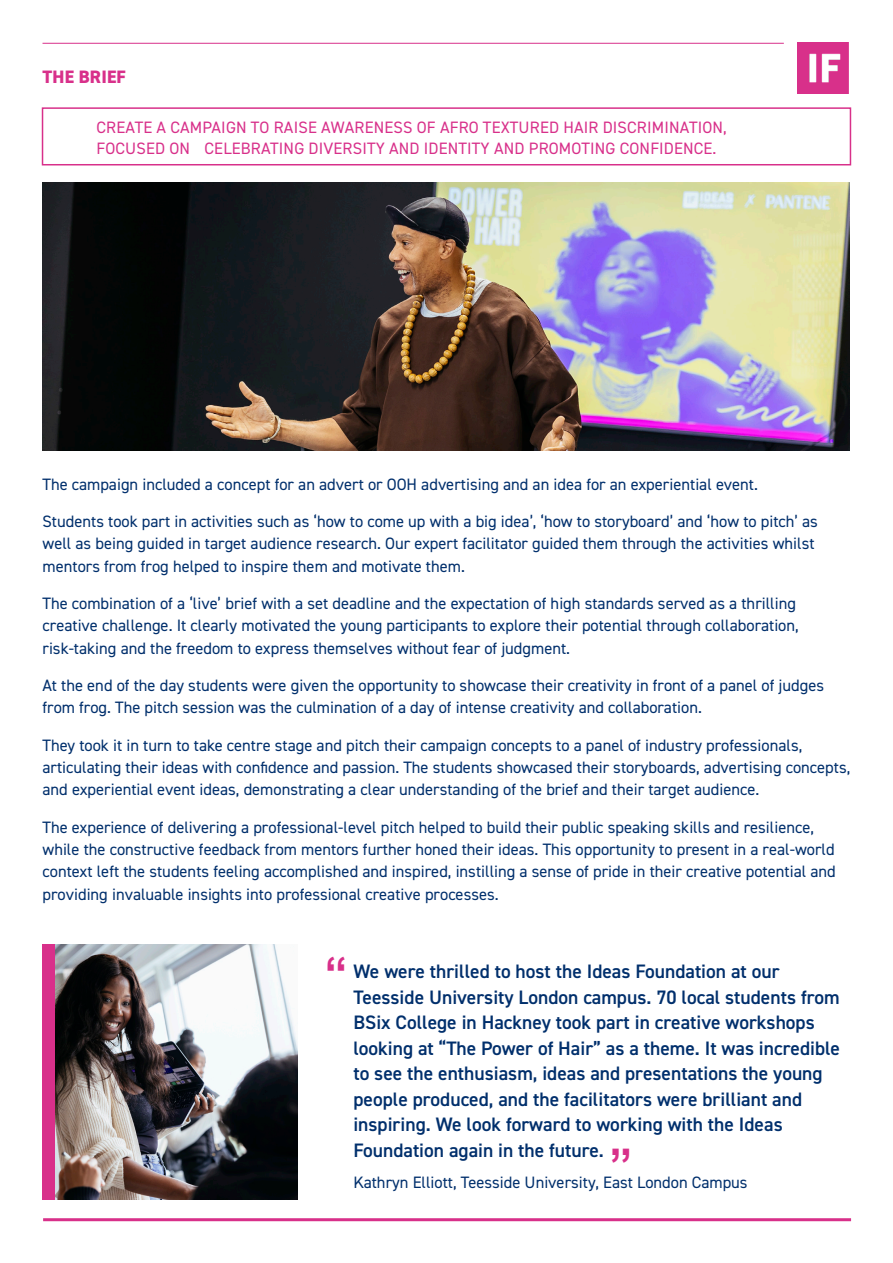
<style>
.page{position:relative;width:893px;height:1263px;background:#fff}
.page>*{position:absolute;margin:0;border:0;box-sizing:border-box;transform-origin:0 0}
.Body_Text{font:700 45px "Arial";color:#d8308a}
.Body_Text-2{font:600 19.5px/25.5px "DIN2014";color:#002f6c}
.Body_Text-3{font:800 18px "DIN2014";letter-spacing:.01em;color:#d8308a}
.Body_Text-4{font:16.5px/22.4px "DIN2014";color:#002f6c}
.Body_Text-5{font:16.5px "DIN2014";letter-spacing:.01em;color:#d8308a}
</style>
<div class="page">
<hr style="left:43px;top:43px;width:741px;height:1px;background:#d8308a">
<hr style="left:43px;top:1218px;width:808px;height:3px;background:#d8308a">
<img style="left:798px;top:43px;width:50px;height:51px">
<div style="left:42px;top:107px;width:809px;height:58px;border:2px solid #d8308a"></div>
<img style="left:55px;top:944px;width:243px;height:255px">
<div style="left:43px;top:944px;width:12px;height:255px;background:#d8308a"></div>
<img style="left:43px;top:183px;width:806px;height:268px">
<p class="Body_Text-3" style="left:43px;top:65px;width:85px">THE BRIEF</p>
<p class="Body_Text-5" style="left:97px;top:117px;width:632px">CREATE A CAMPAIGN TO RAISE AWARENESS OF AFRO TEXTURED HAIR DISCRIMINATION,</p>
<p class="Body_Text-5" style="left:97px;top:138px;width:621px">FOCUSED ON CELEBRATING DIVERSITY AND IDENTITY AND PROMOTING CONFIDENCE.</p>
<p class="Body_Text-4" style="left:43px;top:472px;width:717px">The campaign included a concept for an advert or OOH advertising and an idea for an experiential event.</p>
<p class="Body_Text-4" style="left:43px;top:510px;width:777px">Students took part in activities such as ‘how to come up with a big idea’, ‘how to storyboard’ and ‘how to pitch’ as well as being guided in target audience research. Our expert facilitator guided them through the activities whilst mentors from frog helped to inspire them and motivate them.</p>
<p class="Body_Text-4" style="left:43px;top:592px;width:758px">The combination of a ‘live’ brief with a set deadline and the expectation of high standards served as a thrilling creative challenge. It clearly motivated the young participants to explore their potential through collaboration,</p>
<p class="Body_Text-4" style="left:43px;top:636px;width:529px">risk-taking and the freedom to express themselves without fear of judgment.</p>
<p class="Body_Text-4" style="left:43px;top:674px;width:783px">At the end of the day students were given the opportunity to showcase their creativity in front of a panel of judges from frog. The pitch session was the culmination of a day of intense creativity and collaboration.</p>
<p class="Body_Text-4" style="left:43px;top:733px;width:809px">They took it in turn to take centre stage and pitch their campaign concepts to a panel of industry professionals, articulating their ideas with confidence and passion. The students showcased their storyboards, advertising concepts, and experiential event ideas, demonstrating a clear understanding of the brief and their target audience.</p>
<p class="Body_Text-4" style="left:43px;top:816px;width:795px">The experience of delivering a professional-level pitch helped to build their public speaking skills and resilience, while the constructive feedback from mentors further honed their ideas. This opportunity to present in a real-world context left the students feeling accomplished and inspired, instilling a sense of pride in their creative potential and providing invaluable insights into professional creative processes.</p>
<p class="Body_Text" style="left:325px;top:943px;width:24px">“</p>
<p class="Body_Text-2" style="left:353px;top:958px;width:488px">We were thrilled to host the Ideas Foundation at our Teesside University London campus. 70 local students from BSix College in Hackney took part in creative workshops looking at “The Power of Hair” as a theme. It was incredible to see the enthusiasm, ideas and presentations the young people produced, and the facilitators were brilliant and inspiring. We look forward to working with the Ideas Foundation again in the future.</p>
<p class="Body_Text-4" style="left:353px;top:1171px;width:396px">Kathryn Elliott, Teesside University, East London Campus</p>
<p class="Body_Text" style="left:610px;top:1135px;width:24px">”</p>
</div>
